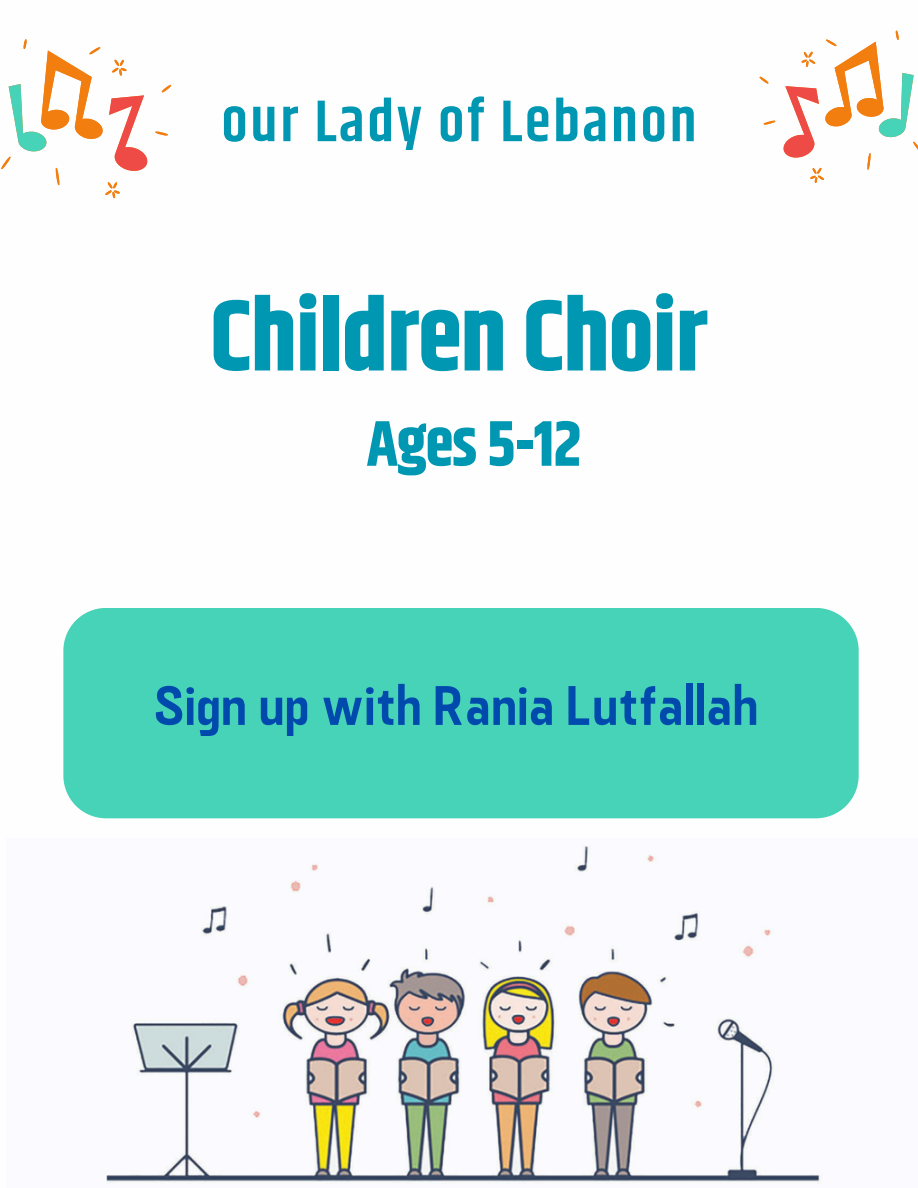
<style>
.page{position:relative;width:918px;height:1188px;background:#fff}
.page>*{position:absolute;margin:0;border:0;box-sizing:border-box;transform-origin:0 0}
.t1{font:700 101.25px "Khand";letter-spacing:-.015em;color:#0097b2}
.t2{font:700 64.2px "Khand";letter-spacing:-.015em;color:#0097b2}
.t3{font:600 59.1px "Khand";letter-spacing:.045em;color:#0097b2}
.t4{font:55.5px "Fuji";letter-spacing:-.015em;color:#004aad}
</style>
<div class="page">
<svg style="left:1px;top:39px;width:171px;height:160px"></svg>
<svg style="left:759px;top:30px;width:159px;height:153px"></svg>
<img style="left:106px;top:846px;width:715px;height:336px">
<div style="left:63px;top:608px;width:796px;height:210px;background:#47d3b7"></div>
<p class="t3" style="left:221px;top:79px;width:477px">our Lady of Lebanon</p>
<p class="t1" style="left:210px;top:264px;width:499px">Children Choir</p>
<h1 class="t2" style="left:367px;top:398px;width:217px">Ages 5-12</h1>
<h2 class="t4" style="left:153px;top:669px;width:607px">Sign up with Rania Lutfallah</h2>
</div>
